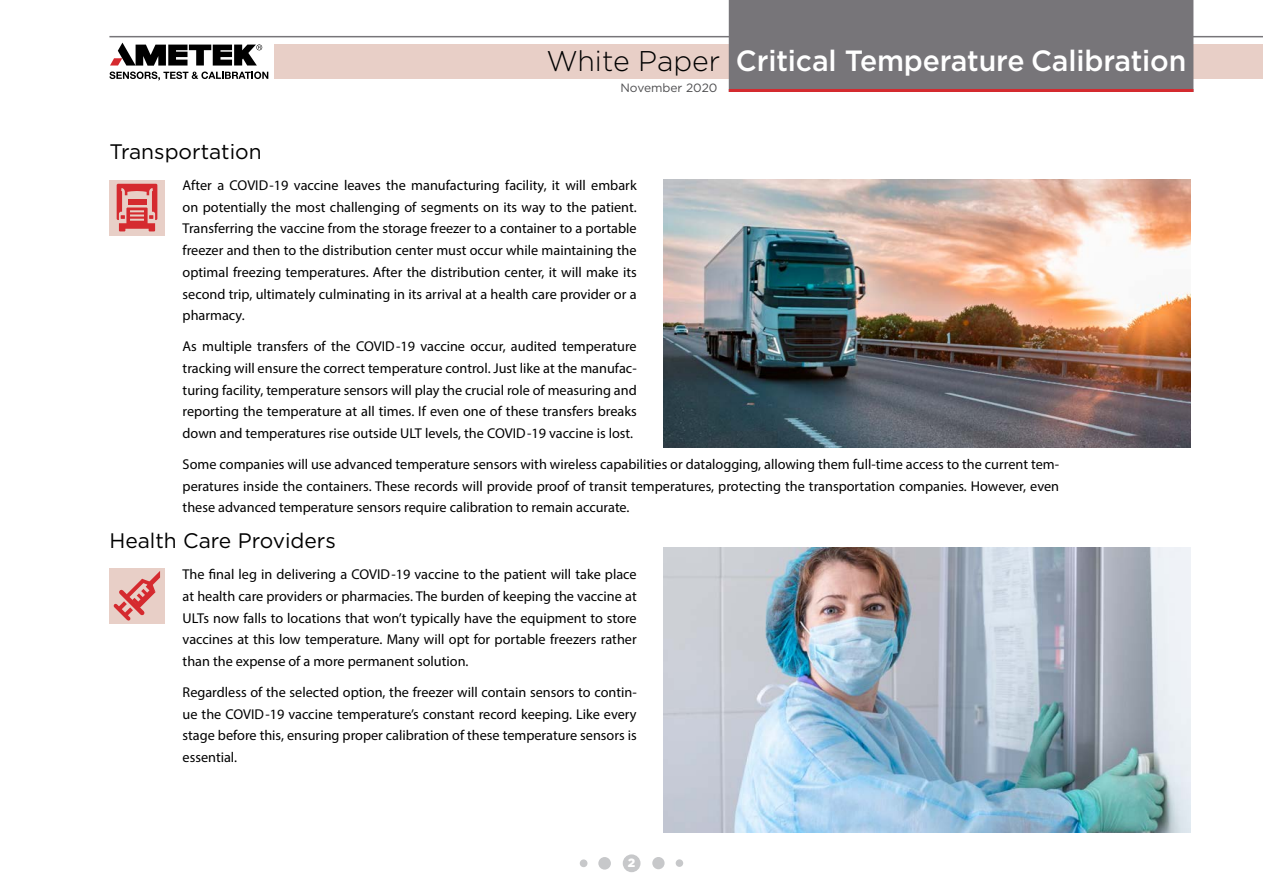
<style>
.page{position:relative;width:1263px;height:893px;background:#fff}
.page>*{position:absolute;margin:0;border:0;box-sizing:border-box;transform-origin:0 0}
.t1{font:500 29.25px "Gotham";letter-spacing:-.005em;color:#fff}
.t2{font:21px "Gotham";color:#000}
.t3{font:14.25px/21.8px "Myriad Pro";color:#000;text-align:justify}
.t4{font:12px "Gotham";color:#4d4d4f}
.t5{font:900 12px "Gotham";color:#fff}
.s1{font-weight:300;font-size:28.5px;color:#000}
</style>
<div class="page">
<svg style="left:109px;top:72px;width:159px;height:9px"></svg>
<svg style="left:110px;top:43px;width:152px;height:23px"></svg>
<hr style="left:109px;top:36px;width:1154px;height:1px;background:#777579">
<img style="left:664px;top:179px;width:527px;height:268px">
<img style="left:664px;top:548px;width:527px;height:284px">
<div style="left:274px;top:45px;width:989px;height:34px;background:#e8cfc7"></div>
<div style="left:729px;top:0;width:464px;height:92px;background:#777579"></div>
<hr style="left:729px;top:89px;width:464px;height:3px;background:#d52a2f">
<div style="left:623px;top:854px;width:17px;height:18px;background:#c7c8ca;border-radius:50%"></div>
<div style="left:652px;top:857px;width:13px;height:12px;background:#c7c8ca;border-radius:50%"></div>
<div style="left:598px;top:857px;width:13px;height:13px;background:#c7c8ca;border-radius:50%"></div>
<div style="left:676px;top:859px;width:7px;height:8px;background:#c7c8ca;border-radius:50%"></div>
<div style="left:580px;top:859px;width:7px;height:8px;background:#c7c8ca;border-radius:50%"></div>
<div style="left:109px;top:180px;width:56px;height:55px;background:#e8cfc7"></div>
<svg style="left:117px;top:184px;width:40px;height:47px"></svg>
<div style="left:109px;top:569px;width:56px;height:55px;background:#e8cfc7"></div>
<svg style="left:113px;top:571px;width:47px;height:50px"></svg>
<h1 class="t1" style="left:546px;top:41px;width:642px"><span class="s1">White Paper</span> Critical Temperature Calibration</h1>
<p class="t4" style="left:620px;top:80px;width:99px">November 2020</p>
<h2 class="t2" style="left:109px;top:138px;width:154px">Transportation</h2>
<p class="t3" style="left:183px;top:174px;width:456px">After a COVID-19 vaccine leaves the manufacturing facility, it will embark on potentially the most challenging of segments on its way to the patient.<br>Transferring the vaccine from the storage freezer to a container to a portable freezer and then to the distribution center must occur while maintaining the optimal freezing temperatures. After the distribution center, it will make its second trip, ultimately culminating in its arrival at a health care provider or a pharmacy.</p>
<p class="t3" style="left:183px;top:335px;width:456px">As multiple transfers of the COVID-19 vaccine occur, audited temperature tracking will ensure the correct temperature control. Just like at the manufac&shy;turing facility, temperature sensors will play the crucial role of measuring and reporting the temperature at all times. If even one of these transfers breaks down and temperatures rise outside ULT levels, the COVID-19 vaccine is lost.</p>
<p class="t3" style="left:183px;top:453px;width:878px">Some companies will use advanced temperature sensors with wireless capabilities or datalogging, allowing them full-time access to the current tem&shy;peratures inside the containers. These records will provide proof of transit temperatures, protecting the transportation companies. However, even these advanced temperature sensors require calibration to remain accurate.</p>
<h2 class="t2" style="left:109px;top:528px;width:228px">Health Care Providers</h2>
<p class="t3" style="left:183px;top:563px;width:456px">The final leg in delivering a COVID-19 vaccine to the patient will take place at health care providers or pharmacies. The burden of keeping the vaccine at ULTs now falls to locations that won’t typically have the equipment to store vaccines at this low temperature. Many will opt for portable freezers rather than the expense of a more permanent solution.</p>
<p class="t3" style="left:183px;top:681px;width:456px">Regardless of the selected option, the freezer will contain sensors to contin&shy;ue the COVID-19 vaccine temperature’s constant record keeping. Like every stage before this, ensuring proper calibration of these temperature sensors is essential.</p>
<p class="t5" style="left:628px;top:855px;width:9px">2</p>
</div>
